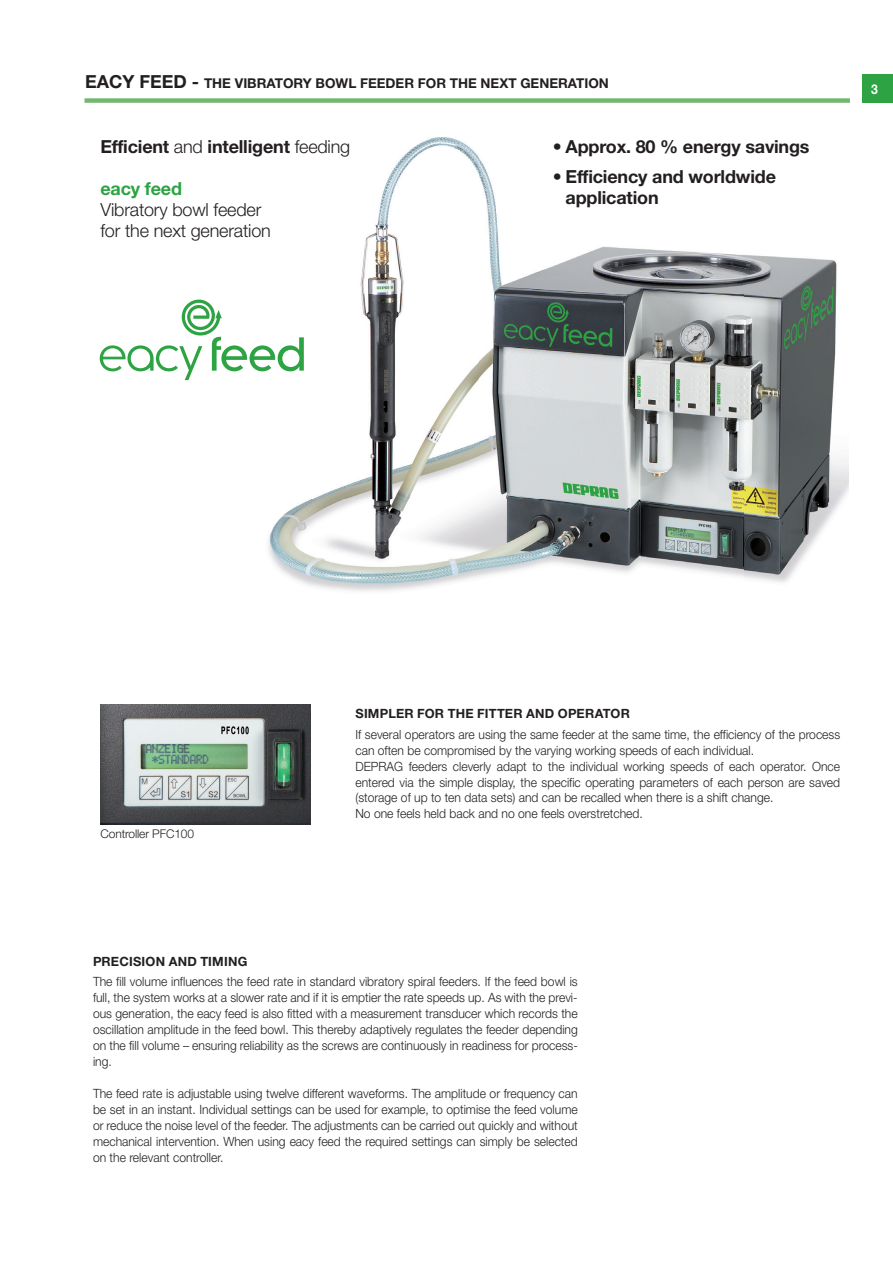
<style>
.page{position:relative;width:893px;height:1263px;background:#fff}
.page>*{position:absolute;margin:0;border:0;box-sizing:border-box;transform-origin:0 0}
.t1{font:700 18px/21px "Helvetica Neue LT Std";letter-spacing:-.01em;color:#231f20}
.t2{font:300 18px/21px "Helvetica Neue LT Std";letter-spacing:-.01em;color:#231f20}
.t3{font:700 18px "Helvetica Neue LT Std";color:#2da343}
.t4{font:700 13.5px "Helvetica Neue LT Std";color:#231f20}
.t5{font:700 13.5px "Helvetica Neue LT Std";color:#fff;scale:.9 1}
.t6{font:300 12.75px/15.9px "Helvetica Neue LT Std";color:#231f20;text-align:justify;scale:.95 1}
.t7{font:700 12.75px "Helvetica Neue LT Std";letter-spacing:.015em;color:#231f20}
.t8{font:300 12px "Helvetica Neue LT Std";letter-spacing:-.01em;color:#231f20}
.s1{font-size:18px}
.s2{font-weight:300}
</style>
<div class="page">
<img style="left:100px;top:704px;width:211px;height:120px">
<img style="left:268px;top:137px;width:581px;height:455px">
<svg style="left:100px;top:300px;width:204px;height:80px"></svg>
<div style="left:863px;top:74px;width:30px;height:29px;background:#2da343"></div>
<div style="left:85px;top:98px;width:765px;height:5px;background:#73b870"></div>
<p class="t4" style="left:85px;top:75px;width:525px"><span class="s1">EACY FEED -</span> THE VIBRATORY BOWL FEEDER FOR THE NEXT GENERATION</p>
<h1 class="t1" style="left:100px;top:136px;width:251px">EFFICIENT <span class="s2">and</span> INTELLIGENT <span class="s2">feeding</span></h1>
<h1 class="t3" style="left:100px;top:178px;width:83px">EACY FEED</h1>
<h1 class="t2" style="left:100px;top:199px;width:172px">Vibratory bowl feeder for the next generation</h1>
<h1 class="t1" style="left:553px;top:136px;width:258px">• APPROX. 80 % ENERGY SAVINGS</h1>
<h1 class="t1" style="left:566px;top:166px;width:212px;text-indent:-13px">• EFFICIENCY AND WORLDWIDE<br>APPLICATION</h1>
<p class="t5" style="left:871px;top:81px;width:9px">3</p>
<p class="t8" style="left:100px;top:826px;width:95px">Controller PFC100</p>
<p class="t7" style="left:355px;top:706px;width:276px">SIMPLER FOR THE FITTER AND OPERATOR</p>
<p class="t6" style="left:355px;top:726px;width:512px;text-align:left">If several operators are using the same feeder at the same time, the efficiency of the process can often be compromised by the varying working speeds of each individual.<br>DEPRAG feeders cleverly adapt to the individual working speeds of each operator. Once entered via the simple display, the specific operating parameters of each person are saved (storage of up to ten data sets) and can be recalled when there is a shift change.<br>No one feels held back and no one feels overstretched.</p>
<p class="t7" style="left:93px;top:954px;width:156px">PRECISION AND TIMING</p>
<p class="t6" style="left:93px;top:973px;width:512px">The fill volume influences the feed rate in standard vibratory spiral feeders. If the feed bowl is full, the system works at a slower rate and if it is emptier the rate speeds up. As with the previ&shy;ous generation, the eacy feed is also fitted with a measurement transducer which records the oscillation amplitude in the feed bowl. This thereby adaptively regulates the feeder depending on the fill volume – ensuring reliability as the screws are continuously in readiness for process&shy;ing.</p>
<p class="t6" style="left:93px;top:1085px;width:512px">The feed rate is adjustable using twelve different waveforms. The amplitude or frequency can be set in an instant. Individual settings can be used for example, to optimise the feed volume or reduce the noise level of the feeder. The adjustments can be carried out quickly and without mechanical intervention. When using eacy feed the required settings can simply be selected on the relevant controller.</p>
</div>
